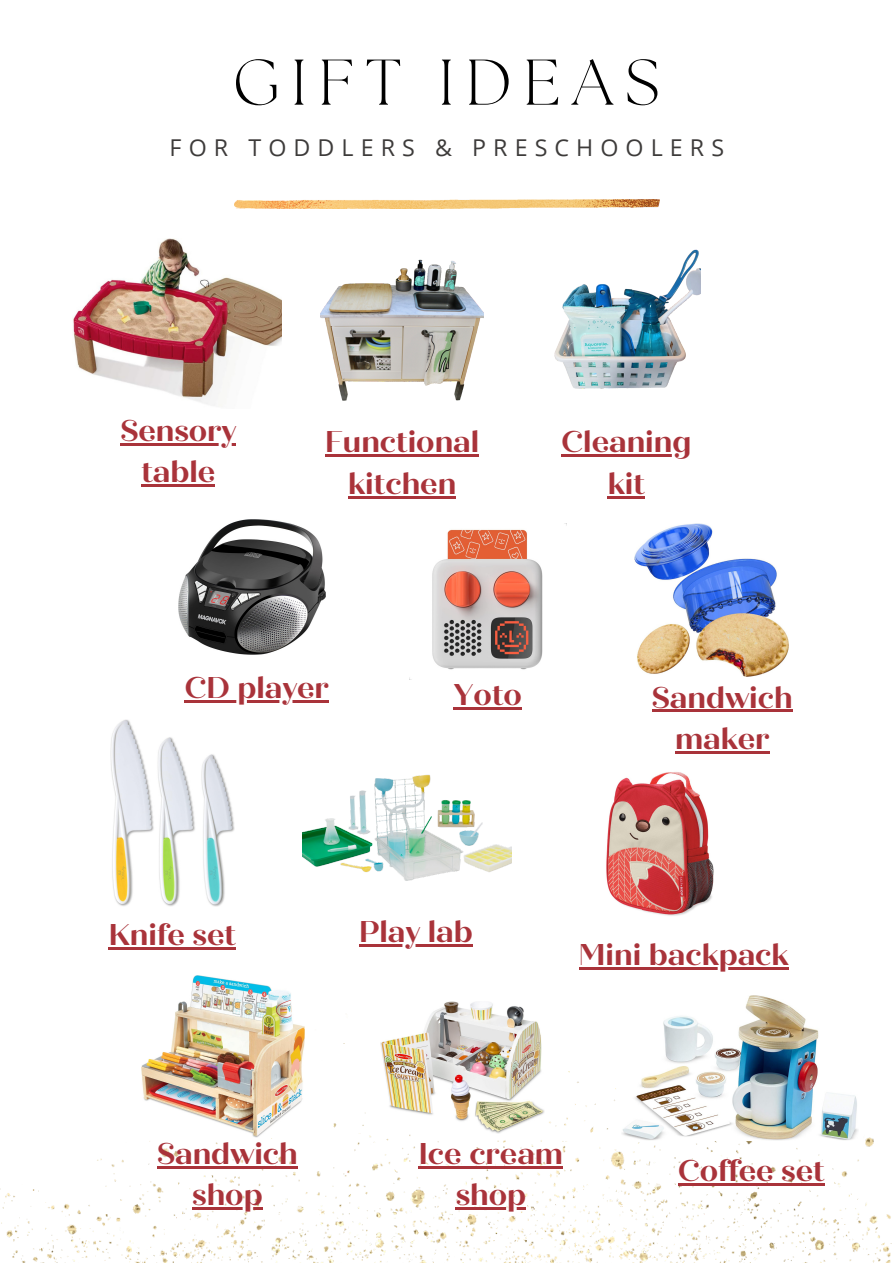
<style>
.page{position:relative;width:893px;height:1264px;background:#fff}
.page>*{position:absolute;margin:0;border:0;box-sizing:border-box;transform-origin:0 0}
.t1{font:300 64.35px "The Seasons";letter-spacing:.175em;color:#000}
.t2{font:700 30px/41.5px "Quiche Display";color:#a9333a;text-align:center}
.t3{font:23.25px "Open Sans";letter-spacing:.305em;color:#3d3b3a}
</style>
<div class="page">
<img style="left:234px;top:199px;width:425px;height:9px">
<img style="left:0;top:1026px;width:892px;height:236px">
<img style="left:73px;top:239px;width:208px;height:167px">
<img style="left:320px;top:259px;width:163px;height:142px">
<img style="left:554px;top:249px;width:146px;height:140px">
<img style="left:178px;top:520px;width:148px;height:135px">
<img style="left:432px;top:523px;width:134px;height:147px">
<img style="left:634px;top:523px;width:154px;height:153px">
<img style="left:111px;top:720px;width:123px;height:186px">
<img style="left:302px;top:774px;width:209px;height:107px">
<img style="left:606px;top:772px;width:108px;height:144px">
<img style="left:141px;top:975px;width:163px;height:162px">
<img style="left:380px;top:1001px;width:165px;height:132px">
<img style="left:621px;top:995px;width:237px;height:145px">
<hr style="left:120px;top:443px;width:116px;height:2px;background:#a9333a">
<hr style="left:141px;top:484px;width:74px;height:3px;background:#a9333a">
<hr style="left:325px;top:454px;width:154px;height:2px;background:#a9333a">
<hr style="left:348px;top:496px;width:108px;height:2px;background:#a9333a">
<hr style="left:561px;top:454px;width:130px;height:2px;background:#a9333a">
<hr style="left:608px;top:496px;width:37px;height:2px;background:#a9333a">
<hr style="left:185px;top:700px;width:144px;height:2px;background:#a9333a">
<hr style="left:453px;top:707px;width:69px;height:2px;background:#a9333a">
<hr style="left:651px;top:709px;width:141px;height:3px;background:#a9333a">
<hr style="left:675px;top:751px;width:94px;height:2px;background:#a9333a">
<hr style="left:109px;top:947px;width:127px;height:2px;background:#a9333a">
<hr style="left:157px;top:1165px;width:141px;height:3px;background:#a9333a">
<hr style="left:192px;top:1207px;width:71px;height:2px;background:#a9333a">
<hr style="left:579px;top:967px;width:209px;height:2px;background:#a9333a">
<hr style="left:359px;top:944px;width:114px;height:2px;background:#a9333a">
<hr style="left:419px;top:1165px;width:144px;height:3px;background:#a9333a">
<hr style="left:455px;top:1207px;width:71px;height:2px;background:#a9333a">
<hr style="left:678px;top:1183px;width:146px;height:2px;background:#a9333a">
<p class="t1" style="left:233px;top:53px;width:428px">GIFT IDEAS</p>
<p class="t3" style="left:170px;top:131px;width:556px">FOR TODDLERS &amp; PRESCHOOLERS</p>
<p class="t2" style="left:120px;top:410px;width:117px">Sensory table</p>
<p class="t2" style="left:325px;top:421px;width:155px">Functional kitchen</p>
<p class="t2" style="left:561px;top:421px;width:131px">Cleaning kit</p>
<p class="t2" style="left:185px;top:667px;width:145px">CD player</p>
<p class="t2" style="left:453px;top:674px;width:70px">Yoto</p>
<p class="t2" style="left:651px;top:676px;width:142px">Sandwich maker</p>
<p class="t2" style="left:109px;top:914px;width:129px">Knife set</p>
<p class="t2" style="left:359px;top:911px;width:115px">Play lab</p>
<p class="t2" style="left:579px;top:934px;width:211px">Mini backpack</p>
<p class="t2" style="left:157px;top:1132px;width:142px">Sandwich shop</p>
<p class="t2" style="left:419px;top:1132px;width:146px">Ice cream shop</p>
<p class="t2" style="left:678px;top:1150px;width:148px">Coffee set</p>
</div>
